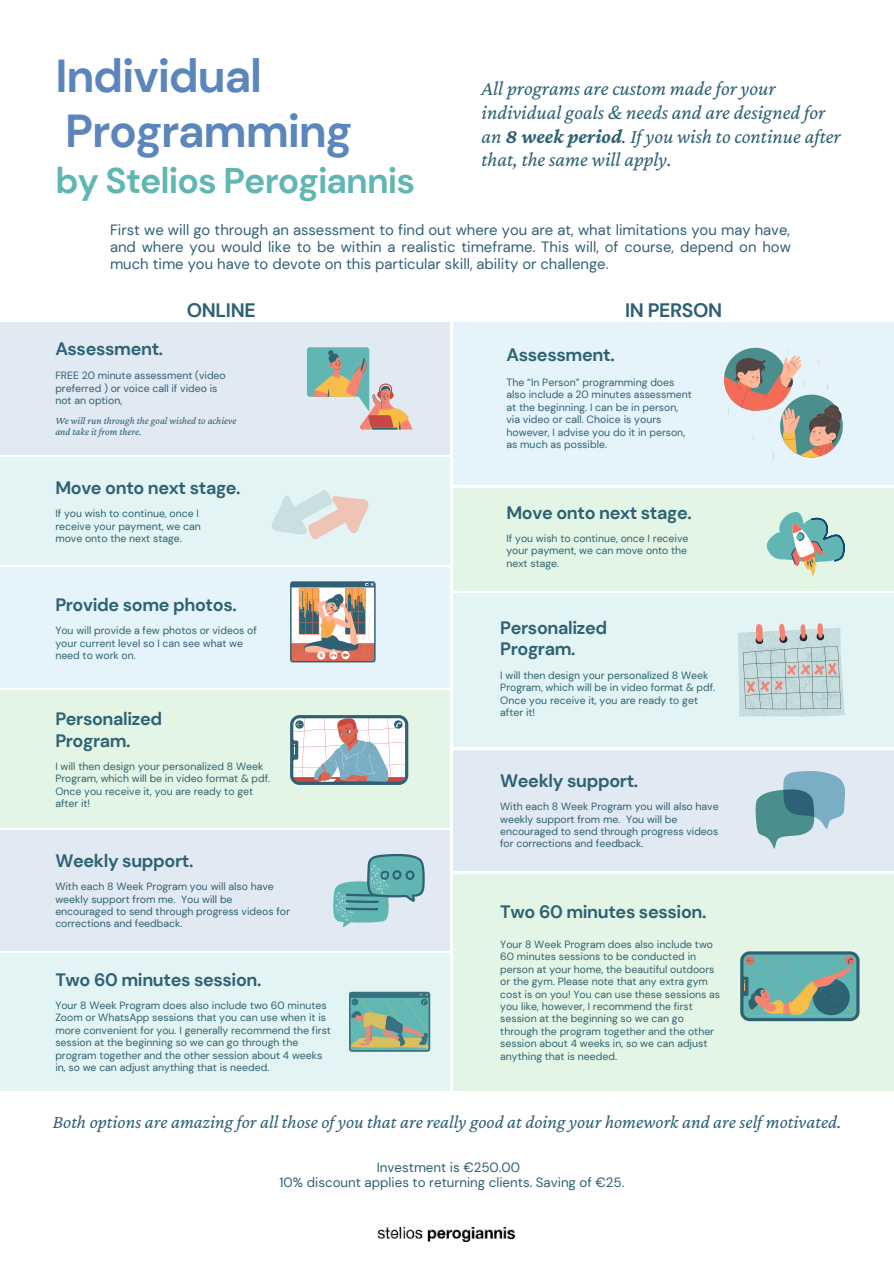
<style>
.page{position:relative;width:894px;height:1264px;background:#fff}
.page>*{position:absolute;margin:0;border:0;box-sizing:border-box;transform-origin:0 0}
.t1{font:700 46.05px/55.2px "DM Sans";letter-spacing:-.025em;color:#5a86bc}
.t2{font:700 35.55px "DM Sans";letter-spacing:-.025em;color:#61b6b3}
.t3{font:italic 20.55px/23.7px "Crimson Pro";color:#2e6173}
.t4{font:700 19.5px "DM Sans";letter-spacing:-.02em;color:#2e6173}
.t5{font:italic 19.05px "Crimson Pro";color:#2e6173}
.t6{font:700 18px/21.5px "DM Sans";letter-spacing:-.02em;color:#2e6173}
.t7{font:14.85px/17px "DM Sans";color:#2e6173;text-align:justify}
.t8{font:13.35px/15.6px "DM Sans";color:#2e6173;text-align:center}
.t9{font:10.5px/12.5px "DM Sans";color:#2e6173}
.t10{font:italic 10.5px/11.4px "Crimson Pro";color:#2e6173}
.s1{font-weight:700}
</style>
<div class="page">
<div style="left:0;top:457px;width:449px;height:107px;background:#e2f4f3"></div>
<div style="left:452px;top:322px;width:441px;height:162px;background:#e5f4fa"></div>
<div style="left:452px;top:488px;width:441px;height:102px;background:#e3f6e5"></div>
<div style="left:0;top:567px;width:449px;height:121px;background:#e5f4fa"></div>
<div style="left:453px;top:593px;width:440px;height:153px;background:#e2f4f3"></div>
<div style="left:0;top:690px;width:449px;height:138px;background:#e3f6e5"></div>
<div style="left:0;top:322px;width:449px;height:133px;background:#e1e9f3"></div>
<div style="left:453px;top:874px;width:440px;height:216px;background:#e3f6e5"></div>
<svg style="left:740px;top:951px;width:119px;height:70px;background:#6d9b93"></svg>
<svg style="left:290px;top:715px;width:118px;height:70px;background:#bbc0c6"></svg>
<svg style="left:724px;top:348px;width:119px;height:111px"></svg>
<svg style="left:290px;top:581px;width:85px;height:81px;background:#b5a094"></svg>
<div style="left:0;top:829px;width:449px;height:121px;background:#e1e9f3"></div>
<svg style="left:0;top:953px;width:449px;height:137px;background:#d9edeb"></svg>
<div style="left:452px;top:750px;width:441px;height:120px;background:#e1e9f3"></div>
<svg style="left:755px;top:771px;width:89px;height:78px"></svg>
<svg style="left:307px;top:347px;width:105px;height:82px"></svg>
<svg style="left:766px;top:512px;width:78px;height:65px"></svg>
<svg style="left:738px;top:623px;width:106px;height:93px;background:#c3d0d0"></svg>
<svg style="left:333px;top:853px;width:92px;height:74px"></svg>
<svg style="left:272px;top:490px;width:97px;height:49px"></svg>
<img style="left:377px;top:1226px;width:139px;height:17px">
<h1 class="t1" style="left:55px;top:49px;width:298px">Individual<br>Programming</h1>
<h2 class="t2" style="left:55px;top:157px;width:361px">by Stelios Perogiannis</h2>
<p class="t7" style="left:110px;top:221px;width:682px">First we will go through an assessment to find out where you are at, what limitations you may have, and where you would like to be within a realistic timeframe. This will, of course, depend on how much time you have to devote on this particular skill, ability or challenge.</p>
<h3 class="t3" style="left:481px;top:77px;width:360px">All programs are custom madefor your individual goals &amp; needs and are designed for an <span class="s1">8 week period</span>. If you wish to continue after that, the same will apply.</h3>
<h3 class="t4" style="left:187px;top:297px;width:70px">ONLINE</h3>
<h3 class="t4" style="left:625px;top:297px;width:98px">IN PERSON</h3>
<h3 class="t6" style="left:55px;top:338px;width:109px">Assessment.</h3>
<p class="t9" style="left:55px;top:369px;width:172px">FREE 20 minute assessment (video preferred ) or voice call if video is not an option,</p>
<p class="t10" style="left:55px;top:414px;width:183px">We will run through the goal wished to achieve and take it from there.</p>
<h3 class="t6" style="left:55px;top:477px;width:187px">Move onto next stage.</h3>
<p class="t9" style="left:55px;top:507px;width:147px">If you wish to continue, once I receive your payment, we can move onto the next stage.</p>
<h3 class="t6" style="left:55px;top:594px;width:183px">Provide some photos.</h3>
<p class="t9" style="left:55px;top:624px;width:203px">You will provide a few photos or videos of your current level so I can see what we need to work on.</p>
<h3 class="t6" style="left:55px;top:708px;width:108px">Personalized<br>Program.</h3>
<p class="t9" style="left:55px;top:760px;width:216px">I will then design your personalized 8 Week Program, which will be in video format &amp; pdf.<br>Once you receive it, you are ready to get after it!</p>
<h3 class="t6" style="left:55px;top:849px;width:139px">Weekly support.</h3>
<p class="t9" style="left:55px;top:880px;width:236px">With each 8 Week Program you will also have weekly support from me. You will be encouraged to send through progress videos for corrections and feedback.</p>
<h3 class="t6" style="left:55px;top:968px;width:207px">Two 60 minutes session.</h3>
<p class="t9" style="left:55px;top:999px;width:277px">Your 8 Week Program does also include two 60 minutes Zoom or WhatsApp sessions that you can use when it is more convenient for you. I generally recommend the first session at the beginning so we can go through the program together and the other session about 4 weeks in, so we can adjust anything that is needed.</p>
<h3 class="t6" style="left:506px;top:344px;width:110px">Assessment.</h3>
<p class="t9" style="left:506px;top:376px;width:187px">The “In Person” programming does also include a 20 minutes assessment at the beginning. I can be in person, via video or call. Choice is yours however, I advise you do it in person, as much as possible.</p>
<h3 class="t6" style="left:506px;top:502px;width:187px">Move onto next stage.</h3>
<p class="t9" style="left:506px;top:532px;width:183px;text-align:justify">If you wish to continue, once I receive your payment, we can move onto the next stage.</p>
<h3 class="t6" style="left:500px;top:617px;width:108px">Personalized<br>Program.</h3>
<p class="t9" style="left:500px;top:669px;width:216px">I will then design your personalized 8 Week Program, which will be in video format &amp; pdf.<br>Once you receive it, you are ready to get after it!</p>
<h3 class="t6" style="left:500px;top:770px;width:139px">Weekly support.</h3>
<p class="t9" style="left:500px;top:800px;width:220px">With each 8 Week Program you will also have weekly support from me. You will be encouraged to send through progress videos for corrections and feedback.</p>
<h3 class="t6" style="left:500px;top:901px;width:207px">Two 60 minutes session.</h3>
<p class="t9" style="left:500px;top:938px;width:221px">Your 8 Week Program does also include two 60 minutes sessions to be conducted in person at your home, the beautiful outdoors or the gym. Please note that any extra gym cost is on you! You can use these sessions as you like, however, I recommend the first session at the beginning so we can go through the program together and the other session about 4 weeks in, so we can adjust anything that is needed.</p>
<h3 class="t5" style="left:53px;top:1111px;width:790px">Both options are amazing for all those of you that are really good at doing your homework and are self motivated.</h3>
<p class="t8" style="left:279px;top:1159px;width:346px">Investment is €250.00<br>10% discount applies to returning clients. Saving of €25.</p>
</div>
